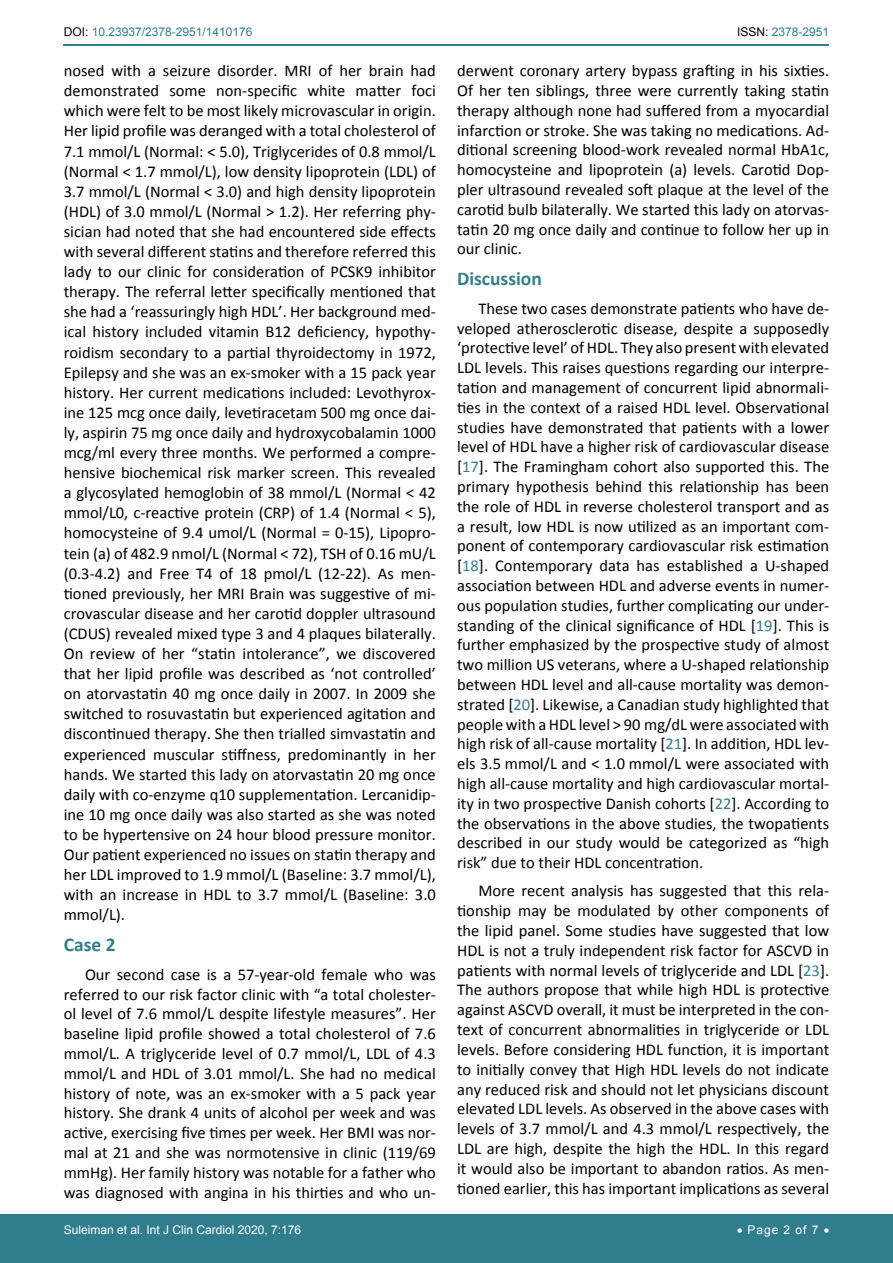
<style>
.page{position:relative;width:893px;height:1263px;background:#fff}
.page>*{position:absolute;margin:0;border:0;box-sizing:border-box;transform-origin:0 0}
.t1{font:700 19.5px "Calibri";color:#30808d}
.t2{font:16.5px/19.8px "Calibri";color:#000;text-align:justify}
.t3{font:12px "Arial";color:#fff}
.t4{font:12px "Arial";color:#30808d}
.s1{color:#000}
.s2{color:#30808d}
</style>
<div class="page">
<hr style="left:64px;top:44px;width:765px;height:2px;background:#30808d">
<div style="left:0;top:1215px;width:893px;height:48px;background:#307d8d"></div>
<p class="t4" style="left:64px;top:24px;width:190px"><span class="s1">DOI:</span> 10.23937/2378-2951/1410176</p>
<p class="t4" style="left:737px;top:24px;width:94px"><span class="s1">ISSN:</span> 2378-2951</p>
<p class="t2" style="left:64px;top:61px;width:374px">nosed with a seizure disorder. MRI of her brain had demonstrated some non-specific white matter foci which were felt to be most likely microvascular in origin.<br>Her lipid profile was deranged with a total cholesterol of 7.1 mmol/L (Normal: &lt; 5.0), Triglycerides of 0.8 mmol/L (Normal &lt; 1.7 mmol/L), low density lipoprotein (LDL) of 3.7 mmol/L (Normal &lt; 3.0) and high density lipoprotein (HDL) of 3.0 mmol/L (Normal &gt; 1.2). Her referring phy&shy;sician had noted that she had encountered side effects with several different statins and therefore referred this lady to our clinic for consideration of PCSK9 inhibitor therapy. The referral letter specifically mentioned that she had a ‘reassuringly high HDL’. Her background med&shy;ical history included vitamin B12 deficiency, hypothy&shy;roidism secondary to a partial thyroidectomy in 1972, Epilepsy and she was an ex-smoker with a 15 pack year history. Her current medications included: Levothyrox&shy;ine 125 mcg once daily, levetiracetam 500 mg once dai&shy;ly, aspirin 75 mg once daily and hydroxycobalamin 1000 mcg/ml every three months. We performed a compre&shy;hensive biochemical risk marker screen. This revealed a glycosylated hemoglobin of 38 mmol/L (Normal &lt; 42 mmol/L0, c-reactive protein (CRP) of 1.4 (Normal &lt; 5), homocysteine of 9.4 umol/L (Normal = 0-15), Lipopro&shy;tein (a) of 482.9 nmol/L (Normal &lt; 72), TSH of 0.16 mU/L (0.3-4.2) and Free T4 of 18 pmol/L (12-22). As men&shy;tioned previously, her MRI Brain was suggestive of mi&shy;crovascular disease and her carotid doppler ultrasound (CDUS) revealed mixed type 3 and 4 plaques bilaterally.<br>On review of her “statin intolerance”, we discovered that her lipid profile was described as ‘not controlled’ on atorvastatin 40 mg once daily in 2007. In 2009 she switched to rosuvastatin but experienced agitation and discontinued therapy. She then trialled simvastatin and experienced muscular stiffness, predominantly in her hands. We started this lady on atorvastatin 20 mg once daily with co-enzyme q10 supplementation. Lercanidip&shy;ine 10 mg once daily was also started as she was noted to be hypertensive on 24 hour blood pressure monitor.<br>Our patient experienced no issues on statin therapy and her LDL improved to 1.9 mmol/L (Baseline: 3.7 mmol/L), with an increase in HDL to 3.7 mmol/L (Baseline: 3.0 mmol/L).</p>
<p class="t1" style="left:64px;top:932px;width:53px">Case 2</p>
<p class="t2" style="left:64px;top:964px;width:374px;text-indent:21px">Our second case is a 57-year-old female who was referred to our risk factor clinic with “a total cholester&shy;ol level of 7.6 mmol/L despite lifestyle measures”. Her baseline lipid profile showed a total cholesterol of 7.6 mmol/L. A triglyceride level of 0.7 mmol/L, LDL of 4.3 mmol/L and HDL of 3.01 mmol/L. She had no medical history of note, was an ex-smoker with a 5 pack year history. She drank 4 units of alcohol per week and was active, exercising five times per week. Her BMI was nor&shy;mal at 21 and she was normotensive in clinic (119/69 mmHg). Her family history was notable for a father who was diagnosed with angina in his thirties and who un-</p>
<p class="t2" style="left:457px;top:61px;width:374px">derwent coronary artery bypass grafting in his sixties.<br>Of her ten siblings, three were currently taking statin therapy although none had suffered from a myocardial infarction or stroke. She was taking no medications. Ad&shy;ditional screening blood-work revealed normal HbA1c, homocysteine and lipoprotein (a) levels. Carotid Dop&shy;pler ultrasound revealed soft plaque at the level of the carotid bulb bilaterally. We started this lady on atorvas&shy;tatin 20 mg once daily and continue to follow her up in our clinic.</p>
<p class="t1" style="left:457px;top:266px;width:86px">Discussion</p>
<p class="t2" style="left:457px;top:298px;width:374px;text-indent:21px">These two cases demonstrate patients who have de&shy;veloped atherosclerotic disease, despite a supposedly ‘protective level’ of HDL. They also present with elevated LDL levels. This raises questions regarding our interpre&shy;tation and management of concurrent lipid abnormali&shy;ties in the context of a raised HDL level. Observational studies have demonstrated that patients with a lower level of HDL have a higher risk of cardiovascular disease [<span class="s2">17</span>]. The Framingham cohort also supported this. The primary hypothesis behind this relationship has been the role of HDL in reverse cholesterol transport and as a result, low HDL is now utilized as an important com&shy;ponent of contemporary cardiovascular risk estimation [<span class="s2">18</span>]. Contemporary data has established a U-shaped association between HDL and adverse events in numer&shy;ous population studies, further complicating our under&shy;standing of the clinical significance of HDL [<span class="s2">19</span>]. This is further emphasized by the prospective study of almost two million US veterans, where a U-shaped relationship between HDL level and all-cause mortality was demon&shy;strated [<span class="s2">20</span>]. Likewise, a Canadian study highlighted that people with a HDL level &gt; 90 mg/dL were associated with high risk of all-cause mortality [<span class="s2">21</span>]. In addition, HDL lev&shy;els 3.5 mmol/L and &lt; 1.0 mmol/L were associated with high all-cause mortality and high cardiovascular mortal&shy;ity in two prospective Danish cohorts [<span class="s2">22</span>]. According to the observations in the above studies, the twopatients described in our study would be categorized as “high risk” due to their HDL concentration.</p>
<p class="t2" style="left:457px;top:881px;width:374px;text-indent:21px">More recent analysis has suggested that this rela&shy;tionship may be modulated by other components of the lipid panel. Some studies have suggested that low HDL is not a truly independent risk factor for ASCVD in patients with normal levels of triglyceride and LDL [<span class="s2">23</span>].<br>The authors propose that while high HDL is protective against ASCVD overall, it must be interpreted in the con&shy;text of concurrent abnormalities in triglyceride or LDL levels. Before considering HDL function, it is important to initially convey that High HDL levels do not indicate any reduced risk and should not let physicians discount elevated LDL levels. As observed in the above cases with levels of 3.7 mmol/L and 4.3 mmol/L respectively, the LDL are high, despite the high the HDL. In this regard it would also be important to abandon ratios. As men&shy;tioned earlier, this has important implications as several</p>
<p class="t3" style="left:64px;top:1221px;width:239px">Suleiman et al. Int J Clin Cardiol 2020, 7:176</p>
<p class="t3" style="left:737px;top:1221px;width:94px">• Page 2 of 7 •</p>
</div>
